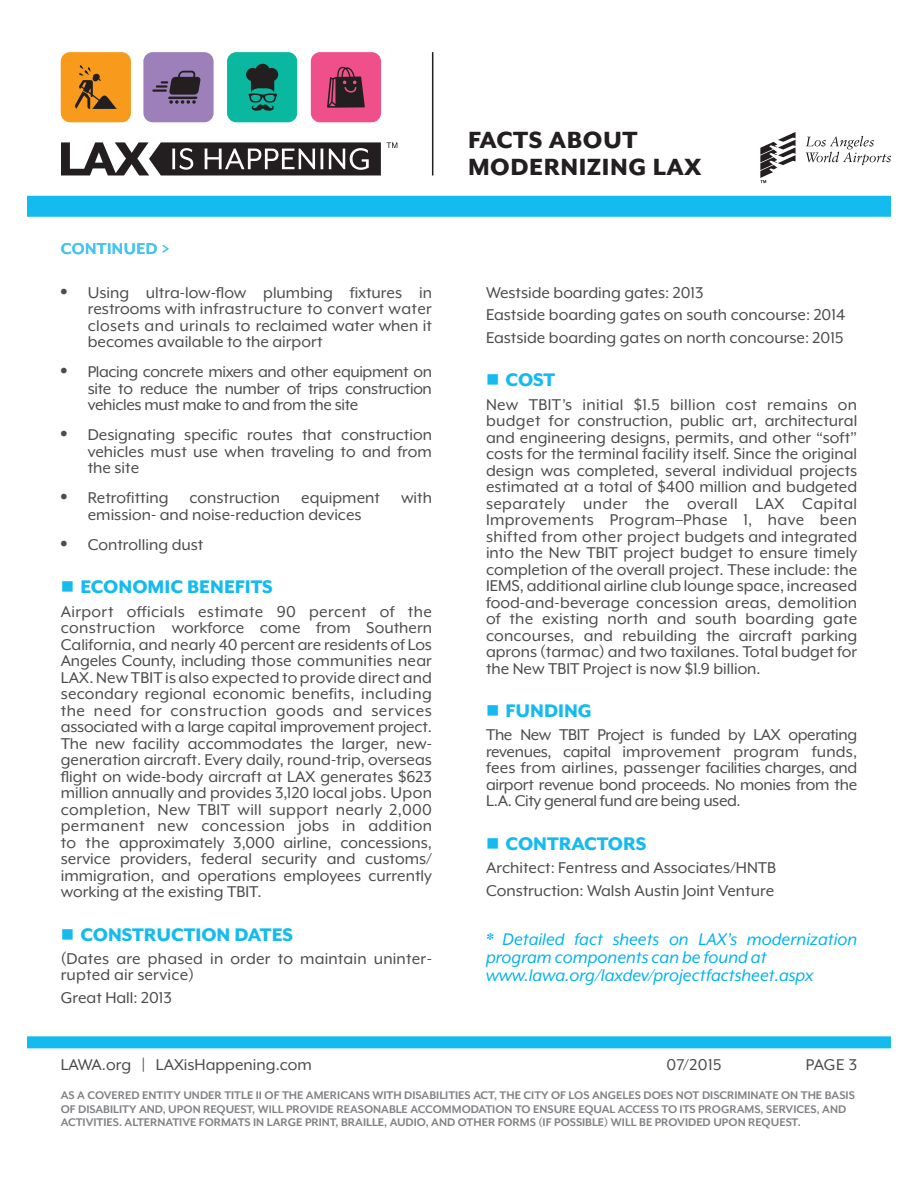
<style>
.page{position:relative;width:918px;height:1188px;background:#fff}
.page>*{position:absolute;margin:0;border:0;box-sizing:border-box;transform-origin:0 0}
.t1{font:800 27px/27px "Mr Eaves XL Mod OT";letter-spacing:.02em;color:#231f20}
.t2{font:800 21px "Mr Eaves XL Mod OT";color:#15bbef}
.t3{font:italic 19.5px/18px "Mr Eaves XL Mod OT";color:#00b3ed}
.t4{font:18px/16.5px "Mr Eaves XL Mod OT";color:#4b4c4d;text-align:justify}
.t5{font:700 18px "Mr Eaves XL Mod OT";letter-spacing:.025em;color:#46c4f1}
.t6{font:700 12.75px/13.5px "Mr Eaves XL Mod OT";color:#808285}
.s1{font-family:"Helvetica LT Std"}
</style>
<div class="page">
<div style="left:27px;top:1036px;width:864px;height:12px;background:#15bbef"></div>
<hr style="left:432px;top:52px;width:1px;height:123px;background:#231f20">
<svg style="left:760px;top:132px;width:36px;height:51px"></svg>
<svg style="left:806px;top:136px;width:85px;height:29px"></svg>
<div style="left:27px;top:196px;width:864px;height:21px;background:#15bbef"></div>
<div style="left:61px;top:52px;width:70px;height:70px;background:#f89a1c;border-radius:9px"></div>
<svg style="left:75px;top:65px;width:42px;height:44px"></svg>
<div style="left:143px;top:52px;width:71px;height:70px;background:#9d7fb9;border-radius:9px"></div>
<hr style="left:152px;top:89px;width:15px;height:3px;background:#231f20">
<svg style="left:156px;top:71px;width:45px;height:33px"></svg>
<div style="left:227px;top:52px;width:70px;height:70px;background:#09b89e;border-radius:9px"></div>
<svg style="left:246px;top:64px;width:32px;height:47px"></svg>
<div style="left:311px;top:52px;width:70px;height:70px;background:#f05089;border-radius:9px"></div>
<svg style="left:327px;top:67px;width:38px;height:41px"></svg>
<svg style="left:61px;top:142px;width:320px;height:34px"></svg>
<svg style="left:387px;top:142px;width:10px;height:6px"></svg>
<p class="t5" style="left:61px;top:240px;width:110px">CONTINUED &gt;</p>
<p class="t4" style="left:88px;top:284px;width:346px;text-indent:-27px"><span class="s1">•</span> Using ultra-low-flow plumbing fixtures in restrooms with infrastructure to convert water closets and urinals to reclaimed water when it becomes available to the airport</p>
<p class="t4" style="left:88px;top:364px;width:346px;text-indent:-27px"><span class="s1">•</span> Placing concrete mixers and other equipment on site to reduce the number of trips construction vehicles must make to and from the site</p>
<p class="t4" style="left:88px;top:427px;width:346px;text-indent:-27px"><span class="s1">•</span> Designating specific routes that construction vehicles must use when traveling to and from the site</p>
<p class="t4" style="left:88px;top:490px;width:346px;text-indent:-27px"><span class="s1">•</span> Retrofitting construction equipment with emission- and noise-reduction devices</p>
<p class="t4" style="left:61px;top:536px;width:144px"><span class="s1">•</span> Controlling dust</p>
<p class="t2" style="left:61px;top:577px;width:214px">■ ECONOMIC BENEFITS</p>
<p class="t4" style="left:61px;top:603px;width:373px">Airport officials estimate 90 percent of the construction workforce come from Southern California, and nearly 40 percent are residents of Los Angeles County, including those communities near LAX. New TBIT is also expected to provide direct and secondary regional economic benefits, including the need for construction goods and services associated with a large capital improvement project.<br>The new facility accommodates the larger, new&shy;generation aircraft. Every daily, round-trip, overseas flight on wide-body aircraft at LAX generates $623 million annually and provides 3,120 local jobs. Upon completion, New TBIT will support nearly 2,000 permanent new concession jobs in addition to the approximately 3,000 airline, concessions, service providers, federal security and customs/ immigration, and operations employees currently working at the existing TBIT.</p>
<p class="t2" style="left:61px;top:924px;width:234px">■ CONSTRUCTION DATES</p>
<p class="t4" style="left:61px;top:950px;width:373px">(Dates are phased in order to maintain uninter&shy;rupted air service)</p>
<p class="t4" style="left:61px;top:989px;width:113px">Great Hall: 2013</p>
<h1 class="t1" style="left:468px;top:127px;width:235px">FACTS ABOUT<br>MODERNIZING LAX</h1>
<p class="t4" style="left:486px;top:281px;width:361px;line-height:22.5px;text-align:left">Westside boarding gates: 2013<br>Eastside boarding gates on south concourse: 2014<br>Eastside boarding gates on north concourse: 2015</p>
<p class="t2" style="left:486px;top:370px;width:71px">■ COST</p>
<p class="t4" style="left:486px;top:396px;width:373px">New TBIT’s initial $1.5 billion cost remains on budget for construction, public art, architectural and engineering designs, permits, and other “soft” costs for the terminal facility itself. Since the original design was completed, several individual projects estimated at a total of $400 million and budgeted separately under the overall LAX Capital Improvements Program–Phase 1, have been shifted from other project budgets and integrated into the New TBIT project budget to ensure timely completion of the overall project. These include: the IEMS, additional airline club lounge space, increased food-and-beverage concession areas, demolition of the existing north and south boarding gate concourses, and rebuilding the aircraft parking aprons (tarmac) and two taxilanes. Total budget for the New TBIT Project is now $1.9 billion.</p>
<p class="t2" style="left:486px;top:700px;width:107px">■ FUNDING</p>
<p class="t4" style="left:486px;top:727px;width:373px">The New TBIT Project is funded by LAX operating revenues, capital improvement program funds, fees from airlines, passenger facilities charges, and airport revenue bond proceeds. No monies from the L.A. City general fund are being used.</p>
<p class="t2" style="left:486px;top:833px;width:162px">■ CONTRACTORS</p>
<p class="t4" style="left:486px;top:856px;width:292px;line-height:22.5px">Architect: Fentress and Associates/HNTB<br>Construction: Walsh Austin Joint Venture</p>
<p class="t3" style="left:486px;top:930px;width:373px">* Detailed fact sheets on LAX’s modernization program components can be found at www.lawa.org/laxdev/projectfactsheet.aspx</p>
<p class="t4" style="left:61px;top:1056px;width:253px">LAWA.org | LAXisHappening.com</p>
<p class="t4" style="left:806px;top:1056px;width:53px">PAGE 3</p>
<p class="t4" style="left:667px;top:1056px;width:56px">07/2015</p>
<p class="t6" style="left:61px;top:1089px;width:796px">AS A COVERED ENTITY UNDER TITLE II OF THE AMERICANS WITH DISABILITIES ACT, THE CITY OF LOS ANGELES DOES NOT DISCRIMINATE ON THE BASIS<br>OF DISABILITY AND, UPON REQUEST, WILL PROVIDE REASONABLE ACCOMMODATION TO ENSURE EQUAL ACCESS TO ITS PROGRAMS, SERVICES, AND<br>ACTIVITIES. ALTERNATIVE FORMATS IN LARGE PRINT, BRAILLE, AUDIO, AND OTHER FORMS (IF POSSIBLE) WILL BE PROVIDED UPON REQUEST.</p>
</div>
